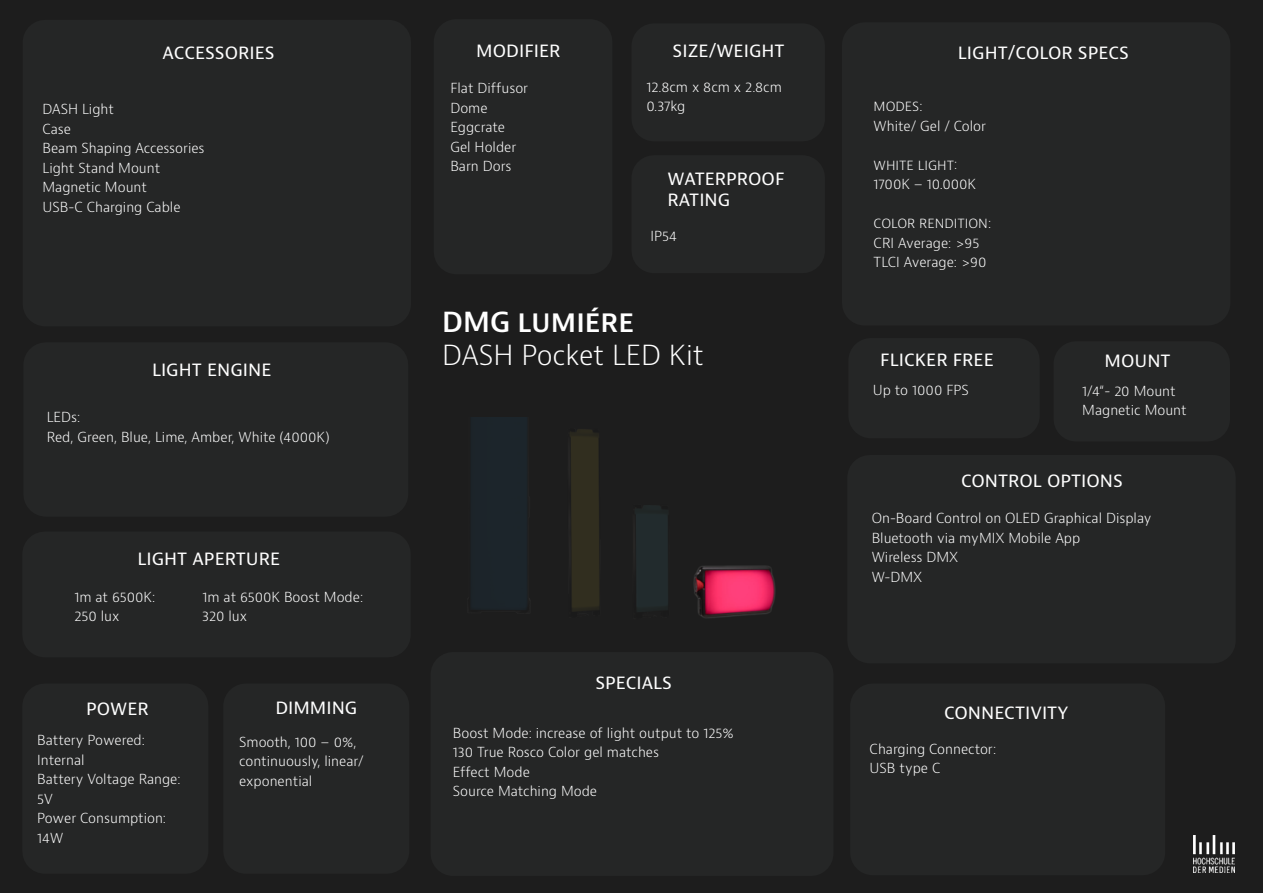
<style>
.page{position:relative;width:1263px;height:893px;background:#1d1d1d}
.page>*{position:absolute;margin:0;border:0;box-sizing:border-box;transform-origin:0 0}
.t1{font:300 27px "Bernino Sans";color:#fff}
.t2{font:600 27px "Bernino Sans";color:#fff}
.t3{font:18px/21.6px "Bernino Sans";color:#fff}
.t4{font:300 13.5px/19.5px "Bernino Sans";color:#fff}
</style>
<div class="page">
<div style="left:45px;top:42px;width:344px;height:262px;background:#252626"></div>
<div style="left:45px;top:554px;width:343px;height:81px;background:#252626"></div>
<div style="left:456px;top:42px;width:134px;height:210px;background:#252626"></div>
<div style="left:45px;top:706px;width:141px;height:145px;background:#252626"></div>
<div style="left:453px;top:674px;width:358px;height:179px;background:#252626"></div>
<div style="left:873px;top:706px;width:270px;height:147px;background:#252626"></div>
<div style="left:864px;top:45px;width:344px;height:258px;background:#252626"></div>
<div style="left:870px;top:477px;width:343px;height:164px;background:#252626"></div>
<div style="left:46px;top:365px;width:340px;height:129px;background:#252626"></div>
<div style="left:1076px;top:364px;width:131px;height:55px;background:#252626"></div>
<div style="left:246px;top:706px;width:141px;height:145px;background:#252626"></div>
<div style="left:631px;top:155px;width:194px;height:118px;background:#252626"></div>
<div style="left:654px;top:46px;width:148px;height:73px;background:#252626"></div>
<div style="left:848px;top:338px;width:192px;height:100px;background:#252626"></div>
<div style="left:636px;top:505px;width:32px;height:103px;background:#222b2d"></div>
<img style="left:693px;top:565px;width:83px;height:53px">
<img style="left:1193px;top:835px;width:41px;height:37px">
<div style="left:471px;top:417px;width:59px;height:192px;background:#1c252b"></div>
<img style="left:570px;top:429px;width:29px;height:181px">
<h2 class="t3" style="left:163px;top:42px;width:114px">ACCESSORIES</h2>
<p class="t4" style="left:43px;top:100px;width:164px">DASH Light<br>Case<br>Beam Shaping Accessories<br>Light Stand Mount<br>Magnetic Mount<br>USB-C Charging Cable</p>
<h2 class="t3" style="left:152px;top:359px;width:121px">LIGHT ENGINE</h2>
<p class="t4" style="left:47px;top:408px;width:285px">LEDs:<br>Red, Green, Blue, Lime, Amber, White (4000K)</p>
<h2 class="t3" style="left:137px;top:548px;width:144px">LIGHT APERTURE</h2>
<p class="t4" style="left:74px;top:587px;width:82px">1m at 6500K:</p>
<p class="t4" style="left:202px;top:587px;width:162px">1m at 6500K Boost Mode:</p>
<p class="t4" style="left:74px;top:607px;width:47px">250 lux</p>
<p class="t4" style="left:202px;top:607px;width:46px">320 lux</p>
<h2 class="t3" style="left:476px;top:40px;width:86px">MODIFIER</h2>
<p class="t4" style="left:450px;top:79px;width:79px">Flat Diffusor<br>Dome<br>Eggcrate<br>Gel Holder<br>Barn Dors</p>
<h2 class="t3" style="left:673px;top:40px;width:114px">SIZE/WEIGHT</h2>
<p class="t4" style="left:646px;top:77px;width:137px">12.8cm x 8cm x 2.8cm<br>0.37kg</p>
<h2 class="t3" style="left:668px;top:168px;width:118px">WATERPROOF<br>RATING</h2>
<p class="t4" style="left:651px;top:226px;width:28px">IP54</p>
<h1 class="t2" style="left:442px;top:305px;width:193px">DMG LUMIÉRE</h1>
<h1 class="t1" style="left:442px;top:337px;width:263px">DASH Pocket LED Kit</h1>
<h2 class="t3" style="left:595px;top:672px;width:78px">SPECIALS</h2>
<h2 class="t3" style="left:958px;top:42px;width:173px">LIGHT/COLOR SPECS</h2>
<p class="t4" style="left:874px;top:97px;width:114px">MODES:<br>White/ Gel / Color</p>
<p class="t4" style="left:874px;top:155px;width:104px">WHITE LIGHT:<br>1700K – 10.000K</p>
<p class="t4" style="left:874px;top:214px;width:119px">COLOR RENDITION:<br>CRI Average: &gt;95<br>TLCI Average: &gt;90</p>
<h2 class="t3" style="left:880px;top:349px;width:115px">FLICKER FREE</h2>
<p class="t4" style="left:873px;top:380px;width:97px">Up to 1000 FPS</p>
<h2 class="t3" style="left:1104px;top:350px;width:68px">MOUNT</h2>
<p class="t4" style="left:1082px;top:381px;width:106px">1/4“- 20 Mount<br>Magnetic Mount</p>
<h2 class="t3" style="left:961px;top:469px;width:163px">CONTROL OPTIONS</h2>
<p class="t4" style="left:872px;top:509px;width:281px">On-Board Control on OLED Graphical Display<br>Bluetooth via myMIX Mobile App<br>Wireless DMX<br>W-DMX</p>
<h2 class="t3" style="left:275px;top:697px;width:84px">DIMMING</h2>
<p class="t4" style="left:239px;top:732px;width:126px">Smooth, 100 – 0%, continuously, linear/ exponential</p>
<h2 class="t3" style="left:86px;top:698px;width:64px">POWER</h2>
<h2 class="t3" style="left:944px;top:702px;width:126px">CONNECTIVITY</h2>
<p class="t4" style="left:453px;top:723px;width:282px">Boost Mode: increase of light output to 125%<br>130 True Rosco Color gel matches<br>Effect Mode<br>Source Matching Mode</p>
<p class="t4" style="left:37px;top:731px;width:145px">Battery Powered:<br>Internal<br>Battery Voltage Range:<br>5V<br>Power Consumption:<br>14W</p>
<p class="t4" style="left:870px;top:739px;width:128px">Charging Connector:<br>USB type C</p>
</div>
